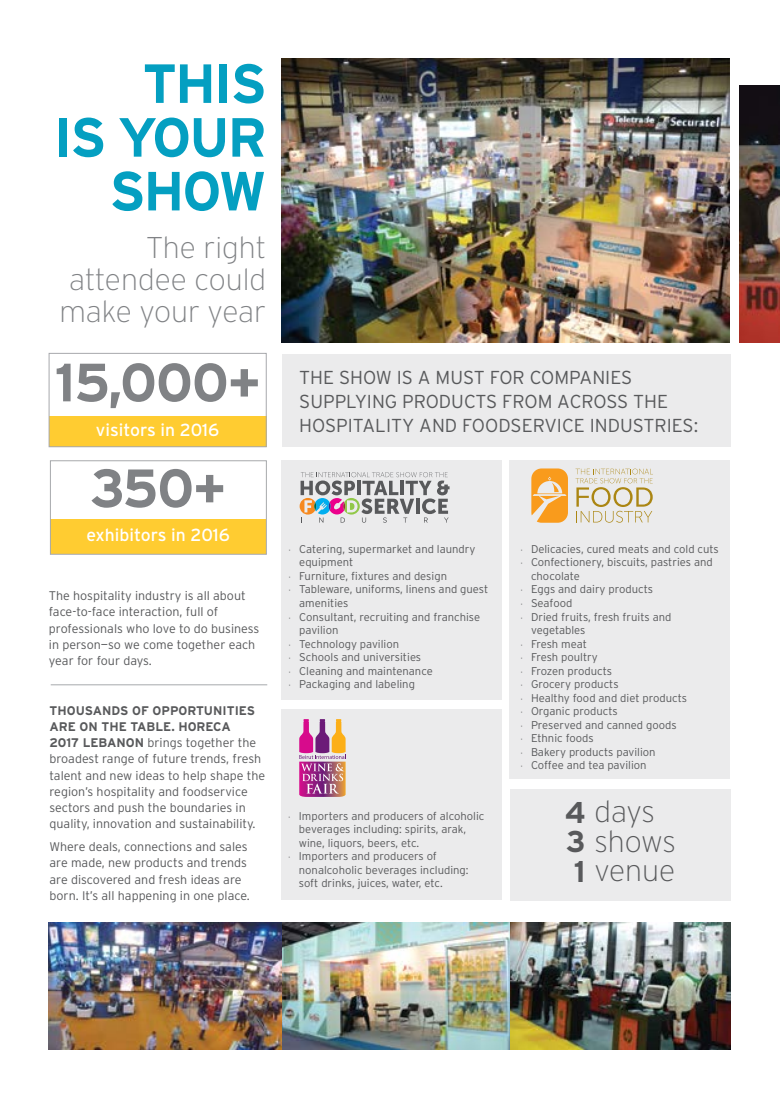
<style>
.page{position:relative;width:780px;height:1099px;background:#fff}
.page>*{position:absolute;margin:0;border:0;box-sizing:border-box;transform-origin:0 0}
.t1{font:700 55px/53.8px "Interstate";letter-spacing:-.04em;color:#049fc1;text-align:right}
.t2{font:700 53.75px "Interstate";letter-spacing:-.02em;color:#808285}
.t3{font:200 30px/32px "Interstate";color:#808285;text-align:right}
.t4{font:200 30px/29.5px "Interstate";color:#58595b}
.t5{font:300 18.75px/23.8px "Interstate";color:#58595b}
.t6{font:17.5px "Interstate";color:#fff}
.t7{font:300 12.5px/16.2px "Interstate";color:#58595b}
.t8{font:300 11.25px "Interstate";color:#58595b}
.s1{font-weight:700}
.s2{font-family:"Univers";font-stretch:condensed}
</style>
<div class="page">
<img style="left:48px;top:922px;width:682px;height:127px">
<div style="left:509px;top:460px;width:220px;height:319px;background:#ebebec"></div>
<div style="left:510px;top:789px;width:220px;height:112px;background:#ebebec"></div>
<div style="left:282px;top:354px;width:448px;height:92px;background:#ebebec"></div>
<div style="left:281px;top:460px;width:221px;height:240px;background:#ebebec"></div>
<div style="left:281px;top:709px;width:221px;height:190px;background:#ebebec"></div>
<img style="left:739px;top:85px;width:41px;height:258px">
<svg style="left:575px;top:468px;width:78px;height:54px"></svg>
<svg style="left:531px;top:468px;width:37px;height:54px"></svg>
<svg style="left:299px;top:719px;width:47px;height:77px"></svg>
<svg style="left:299px;top:472px;width:150px;height:50px"></svg>
<hr style="left:51px;top:684px;width:216px;height:1px;background:#a7a9ac">
<div style="left:49px;top:417px;width:217px;height:30px;background:#ffcc31"></div>
<div style="left:49px;top:353px;width:217px;height:94px;border:1px solid #a7a9ac"></div>
<div style="left:50px;top:519px;width:216px;height:35px;background:#ffcc31"></div>
<div style="left:50px;top:460px;width:216px;height:94px;border:1px solid #a7a9ac"></div>
<img style="left:281px;top:58px;width:448px;height:285px">
<h1 class="t1" style="left:54px;top:56px;width:215px">THIS<br>IS YOUR<br>SHOW</h1>
<h3 class="t3" style="left:59px;top:231px;width:208px">The right attendee could make your year</h3>
<h2 class="t2" style="left:55px;top:352px;width:208px">15,000+</h2>
<h3 class="t6" style="left:96px;top:419px;width:125px">visitors in 2016</h3>
<h2 class="t2" style="left:90px;top:458px;width:137px">350+</h2>
<h3 class="t6" style="left:86px;top:525px;width:145px">exhibitors in 2016</h3>
<p class="t7" style="left:49px;top:587px;width:212px">The hospitality industry is all about face-to-face interaction, full of professionals who love to do business in person—so we come together each year for four days.</p>
<p class="t7" style="left:49px;top:702px;width:217px"><span class="s1">THOUSANDS OF OPPORTUNITIES ARE ON THE TABLE. HORECA<br>2017 LEBANON</span> brings together the broadest range of future trends, fresh talent and new ideas to help shape the region’s hospitality and foodservice sectors and push the boundaries in quality, innovation and sustainability.</p>
<p class="t7" style="left:49px;top:838px;width:202px">Where deals, connections and sales are made, new products and trends are discovered and fresh ideas are born. It’s all happening in one place.</p>
<h3 class="t5" style="left:299px;top:365px;width:400px">THE SHOW IS A MUST FOR COMPANIES<br>SUPPLYING PRODUCTS FROM ACROSS THE<br>HOSPITALITY AND FOODSERVICE INDUSTRIES:</h3>
<p class="t8" style="left:288px;top:542px;width:188px"><span class="s2">·</span> Catering, supermarket and laundry</p>
<p class="t8" style="left:299px;top:556px;width:55px">equipment</p>
<p class="t8" style="left:288px;top:569px;width:160px"><span class="s2">·</span> Furniture, fixtures and design</p>
<p class="t8" style="left:288px;top:583px;width:201px"><span class="s2">·</span> Tableware, uniforms, linens and guest</p>
<p class="t8" style="left:299px;top:596px;width:51px">amenities</p>
<p class="t8" style="left:288px;top:610px;width:193px"><span class="s2">·</span> Consultant, recruiting and franchise</p>
<p class="t8" style="left:299px;top:623px;width:41px">pavilion</p>
<p class="t8" style="left:288px;top:637px;width:112px"><span class="s2">·</span> Technology pavilion</p>
<p class="t8" style="left:288px;top:650px;width:134px"><span class="s2">·</span> Schools and universities</p>
<p class="t8" style="left:288px;top:664px;width:146px"><span class="s2">·</span> Cleaning and maintenance</p>
<p class="t8" style="left:288px;top:677px;width:128px"><span class="s2">·</span> Packaging and labeling</p>
<p class="t8" style="left:288px;top:809px;width:198px"><span class="s2">·</span> Importers and producers of alcoholic</p>
<p class="t8" style="left:299px;top:823px;width:169px">beverages including: spirits, arak,</p>
<p class="t8" style="left:299px;top:836px;width:122px">wine, liquors, beers, etc.</p>
<p class="t8" style="left:288px;top:850px;width:150px"><span class="s2">·</span> Importers and producers of</p>
<p class="t8" style="left:299px;top:863px;width:171px">nonalcoholic beverages including:</p>
<p class="t8" style="left:299px;top:877px;width:145px">soft drinks, juices, water, etc.</p>
<p class="t8" style="left:520px;top:542px;width:200px"><span class="s2">·</span> Delicacies, cured meats and cold cuts</p>
<p class="t8" style="left:520px;top:556px;width:194px"><span class="s2">·</span> Confectionery, biscuits, pastries and</p>
<p class="t8" style="left:531px;top:569px;width:50px">chocolate</p>
<p class="t8" style="left:520px;top:583px;width:134px"><span class="s2">·</span> Eggs and dairy products</p>
<p class="t8" style="left:520px;top:596px;width:54px"><span class="s2">·</span> Seafood</p>
<p class="t8" style="left:520px;top:610px;width:152px"><span class="s2">·</span> Dried fruits, fresh fruits and</p>
<p class="t8" style="left:531px;top:623px;width:56px">vegetables</p>
<p class="t8" style="left:520px;top:637px;width:68px"><span class="s2">·</span> Fresh meat</p>
<p class="t8" style="left:520px;top:650px;width:79px"><span class="s2">·</span> Fresh poultry</p>
<p class="t8" style="left:520px;top:664px;width:93px"><span class="s2">·</span> Frozen products</p>
<p class="t8" style="left:520px;top:677px;width:100px"><span class="s2">·</span> Grocery products</p>
<p class="t8" style="left:520px;top:691px;width:168px"><span class="s2">·</span> Healthy food and diet products</p>
<p class="t8" style="left:520px;top:704px;width:99px"><span class="s2">·</span> Organic products</p>
<p class="t8" style="left:520px;top:718px;width:158px"><span class="s2">·</span> Preserved and canned goods</p>
<p class="t8" style="left:520px;top:731px;width:75px"><span class="s2">·</span> Ethnic foods</p>
<p class="t8" style="left:520px;top:745px;width:137px"><span class="s2">·</span> Bakery products pavilion</p>
<p class="t8" style="left:520px;top:758px;width:128px"><span class="s2">·</span> Coffee and tea pavilion</p>
<h3 class="t4" style="left:564px;top:797px;width:113px"><span class="s1">4</span> days<br><span class="s1">3</span> shows<br><span class="s1">1</span> venue</h3>
</div>
